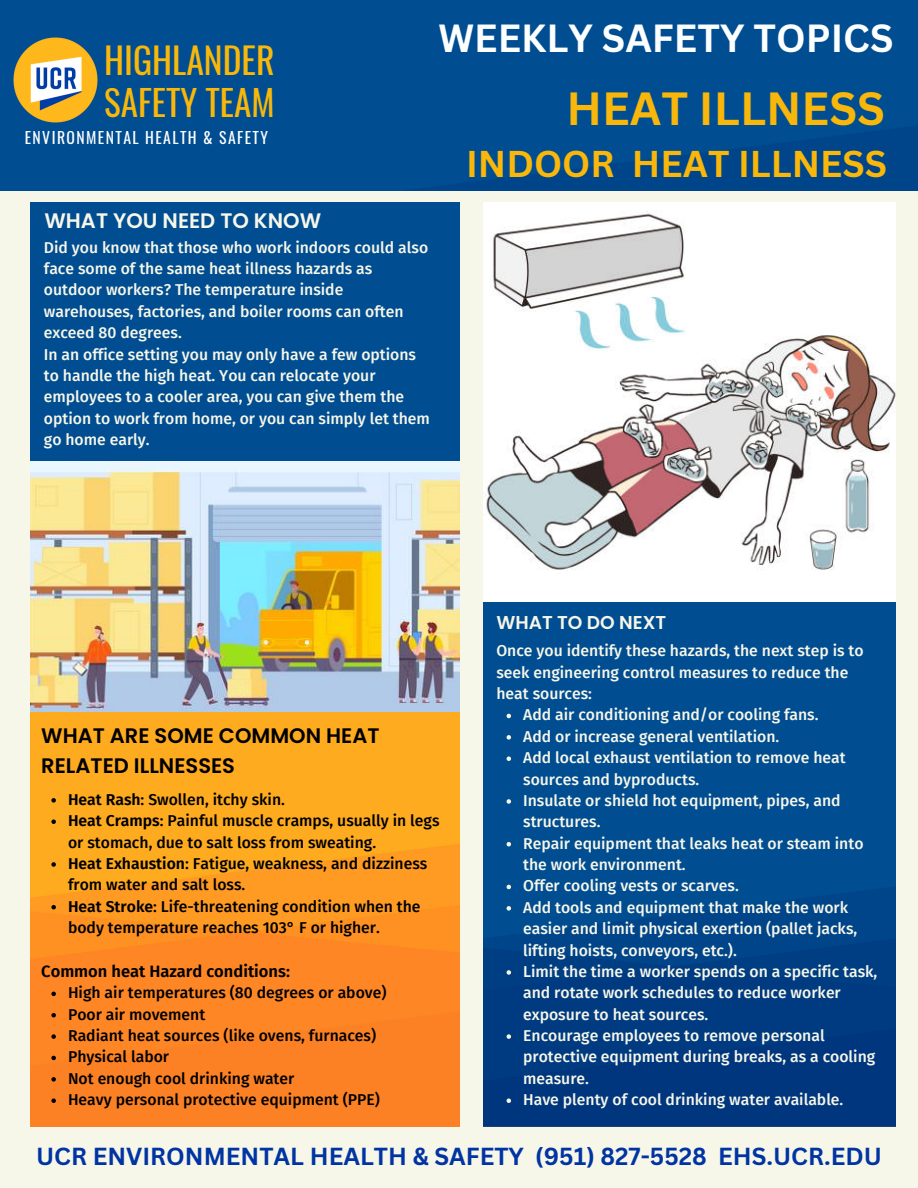
<style>
.page{position:relative;width:918px;height:1188px;background:#f6f6e9}
.page>*{position:absolute;margin:0;border:0;box-sizing:border-box;transform-origin:0 0}
.t1{font:700 45.3px "Canva Sans";color:#f8b70a}
.t2{font:700 38.25px "Canva Sans";color:#fdfefe}
.t3{font:700 36.3px "Canva Sans";color:#f8b70a}
.t4{font:35.7px "Oswald";color:#f8b70a}
.t5{font:35.1px "Oswald";color:#f8b70a}
.t6{font:700 24px "Canva Sans";color:#0034a2}
.t7{font:600 21px/29.2px "Poppins";color:#000}
.t8{font:600 21px "Poppins";color:#f6f6e9}
.t9{font:600 18.6px "Poppins";color:#f6f6e9}
.t10{font:600 16.5px "Fira Sans";color:#000}
.t11{font:500 15.75px/21.3px "Fira Sans";color:#f6f6e9}
.t12{font:500 15.75px/21.3px "Fira Sans";color:#000}
.t13{font:15.75px "Oswald";letter-spacing:.09em;color:#fdfefe}
.s1{font-weight:600}
</style>
<div class="page">
<img style="left:31px;top:202px;width:428px;height:925px">
<img style="left:483px;top:202px;width:413px;height:925px">
<div style="left:0;top:0;width:918px;height:190px;background:#004d91"></div>
<img style="left:13px;top:37px;width:85px;height:85px">
<svg style="left:51px;top:798px;width:5px;height:5px"></svg>
<svg style="left:51px;top:819px;width:5px;height:5px"></svg>
<svg style="left:51px;top:862px;width:5px;height:5px"></svg>
<svg style="left:51px;top:905px;width:5px;height:4px"></svg>
<svg style="left:51px;top:992px;width:5px;height:4px"></svg>
<svg style="left:51px;top:1013px;width:5px;height:4px"></svg>
<svg style="left:51px;top:1034px;width:5px;height:5px"></svg>
<svg style="left:51px;top:1056px;width:5px;height:4px"></svg>
<svg style="left:51px;top:1077px;width:5px;height:5px"></svg>
<svg style="left:51px;top:1098px;width:5px;height:5px"></svg>
<svg style="left:507px;top:714px;width:4px;height:4px"></svg>
<svg style="left:507px;top:735px;width:4px;height:5px"></svg>
<svg style="left:507px;top:756px;width:4px;height:5px"></svg>
<svg style="left:507px;top:799px;width:4px;height:5px"></svg>
<svg style="left:507px;top:842px;width:4px;height:4px"></svg>
<svg style="left:507px;top:885px;width:4px;height:4px"></svg>
<svg style="left:507px;top:906px;width:4px;height:5px"></svg>
<svg style="left:507px;top:970px;width:4px;height:5px"></svg>
<svg style="left:507px;top:1034px;width:4px;height:5px"></svg>
<svg style="left:507px;top:1098px;width:4px;height:5px"></svg>
<p class="t4" style="left:104px;top:32px;width:172px">HIGHLANDER</p>
<p class="t5" style="left:104px;top:75px;width:172px">SAFETY TEAM</p>
<p class="t13" style="left:25px;top:125px;width:245px">ENVIRONMENTAL HEALTH &amp; SAFETY</p>
<p class="t2" style="left:439px;top:11px;width:456px">WEEKLY SAFETY TOPICS</p>
<p class="t1" style="left:567px;top:76px;width:320px">HEAT ILLNESS</p>
<p class="t3" style="left:466px;top:139px;width:423px">INDOOR HEAT ILLNESS</p>
<p class="t8" style="left:44px;top:206px;width:278px">WHAT YOU NEED TO KNOW</p>
<p class="t11" style="left:44px;top:237px;width:386px">Did you know that those who work indoors could also face some of the same heat illness hazards as outdoor workers? The temperature inside warehouses, factories, and boiler rooms can often exceed 80 degrees.</p>
<p class="t11" style="left:44px;top:344px;width:388px">In an office setting you may only have a few options to handle the high heat. You can relocate your employees to a cooler area, you can give them the option to work from home, or you can simply let them go home early.</p>
<p class="t9" style="left:496px;top:609px;width:171px">WHAT TO DO NEXT</p>
<p class="t11" style="left:496px;top:640px;width:369px">Once you identify these hazards, the next step is to seek engineering control measures to reduce the heat sources:</p>
<p class="t7" style="left:41px;top:721px;width:340px">WHAT ARE SOME COMMON HEAT<br>RELATED ILLNESSES</p>
<p class="t12" style="left:68px;top:789px;width:218px"><span class="s1">Heat Rash</span>: Swollen, itchy skin.</p>
<p class="t12" style="left:68px;top:810px;width:373px"><span class="s1">Heat Cramps</span>: Painful muscle cramps, usually in legs or stomach, due to salt loss from sweating.</p>
<p class="t12" style="left:68px;top:853px;width:361px"><span class="s1">Heat Exhaustion</span>: Fatigue, weakness, and dizziness from water and salt loss.</p>
<p class="t12" style="left:68px;top:896px;width:354px"><span class="s1">Heat Stroke</span>: Life-threatening condition when the body temperature reaches 103° F or higher.</p>
<p class="t10" style="left:41px;top:962px;width:250px">Common heat Hazard conditions:</p>
<p class="t12" style="left:68px;top:982px;width:320px">High air temperatures (80 degrees or above)</p>
<p class="t12" style="left:68px;top:1004px;width:139px">Poor air movement</p>
<p class="t12" style="left:68px;top:1025px;width:310px">Radiant heat sources (like ovens, furnaces)</p>
<p class="t12" style="left:68px;top:1047px;width:103px">Physical labor</p>
<p class="t12" style="left:68px;top:1068px;width:228px">Not enough cool drinking water</p>
<p class="t12" style="left:68px;top:1089px;width:313px">Heavy personal protective equipment (PPE)</p>
<p class="t11" style="left:523px;top:705px;width:297px">Add air conditioning and/or cooling fans.</p>
<p class="t11" style="left:523px;top:726px;width:258px">Add or increase general ventilation.</p>
<p class="t11" style="left:523px;top:747px;width:324px">Add local exhaust ventilation to remove heat sources and byproducts.</p>
<p class="t11" style="left:523px;top:790px;width:319px">Insulate or shield hot equipment, pipes, and structures.</p>
<p class="t11" style="left:523px;top:833px;width:342px">Repair equipment that leaks heat or steam into the work environment.</p>
<p class="t11" style="left:523px;top:876px;width:217px">Offer cooling vests or scarves.</p>
<p class="t11" style="left:523px;top:897px;width:336px">Add tools and equipment that make the work easier and limit physical exertion (pallet jacks, lifting hoists, conveyors, etc.).</p>
<p class="t11" style="left:523px;top:961px;width:356px">Limit the time a worker spends on a specific task, and rotate work schedules to reduce worker exposure to heat sources.</p>
<p class="t11" style="left:523px;top:1025px;width:354px">Encourage employees to remove personal protective equipment during breaks, as a cooling measure.</p>
<p class="t11" style="left:523px;top:1089px;width:322px">Have plenty of cool drinking water available.</p>
<p class="t6" style="left:36px;top:1139px;width:847px">UCR ENVIRONMENTAL HEALTH &amp; SAFETY (951) 827-5528 EHS.UCR.EDU</p>
</div>
